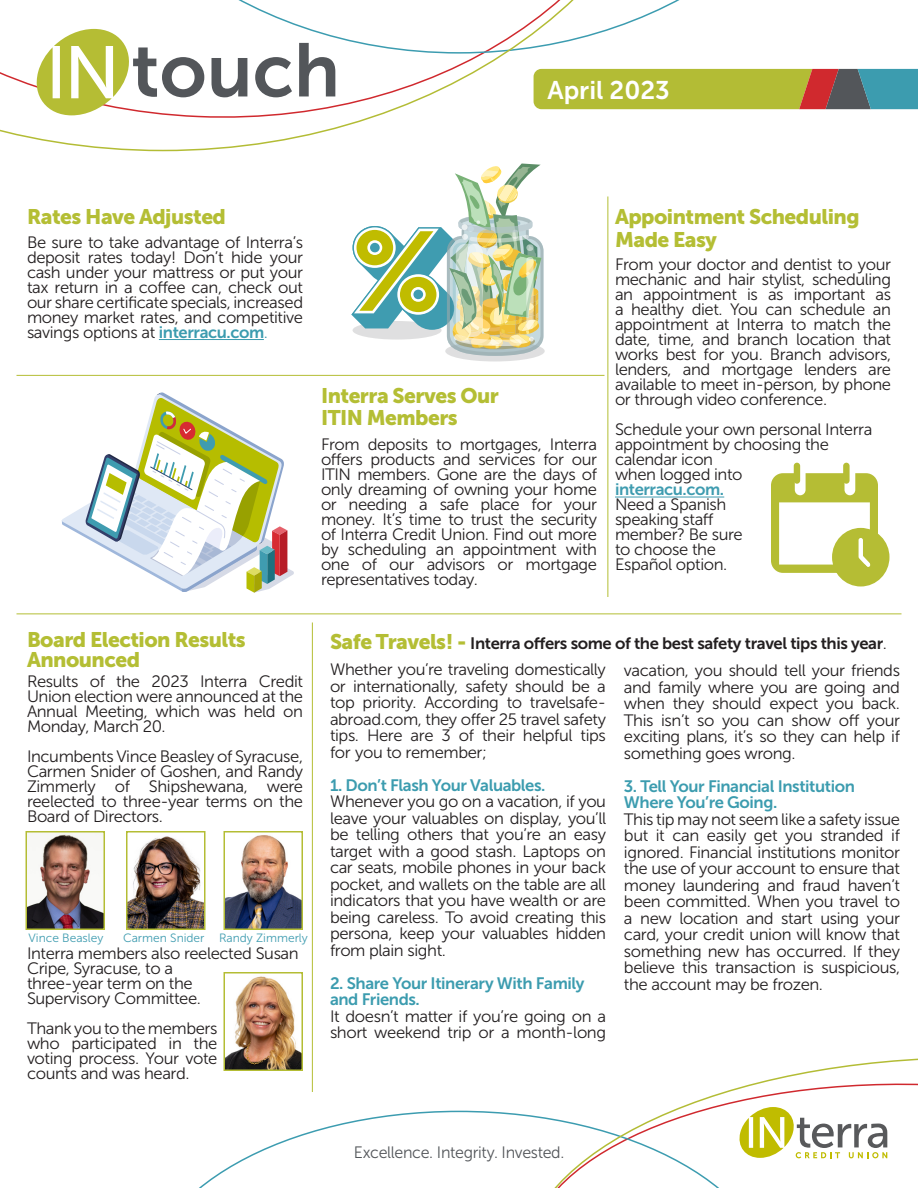
<style>
.page{position:relative;width:918px;height:1188px;background:#fff}
.page>*{position:absolute;margin:0;border:0;box-sizing:border-box;transform-origin:0 0}
.t1{font:25.5px "Museo Sans 700";color:#fff}
.t2{font:21px/22.5px "Museo Sans 900";letter-spacing:-.025em;color:#b4be34}
.t3{font:16.5px/15px "Museo Sans 300";letter-spacing:-.025em;color:#231f20;text-align:justify}
.t4{font:16.5px/16.5px "Museo Sans 700";letter-spacing:-.025em;color:#3c9caf}
.t5{font:16.5px "Museo Sans 700";letter-spacing:-.025em;color:#231f20}
.t6{font:16.5px "Museo Sans 300";letter-spacing:-.02em;color:#53565a}
.t7{font:12px "Museo Sans 300";color:#3f9cb0}
.s1{font-family:"Museo Sans 700";color:#3c9caf}
.s2{color:#3c9caf}
.s3{font-family:"Museo Sans 700";color:#3f9cb0}
.s4{font-family:"Museo Sans 900";font-size:21px;color:#b4be34}
.s5{font-family:"Museo Sans 300"}
</style>
<div class="page">
<svg style="left:0;top:72px;width:380px;height:79px"></svg>
<svg style="left:32px;top:0;width:886px;height:115px"></svg>
<svg style="left:199px;top:1111px;width:323px;height:77px"></svg>
<svg style="left:522px;top:1058px;width:396px;height:130px"></svg>
<div style="left:717px;top:0;width:201px;height:18px;background:#fff"></div>
<svg style="left:737px;top:1107px;width:150px;height:51px"></svg>
<hr style="left:159px;top:339px;width:105px;height:1px;background:#3c9caf">
<hr style="left:16px;top:375px;width:588px;height:1px;background:#b4be34">
<hr style="left:312px;top:622px;width:1px;height:470px;background:#b4be34">
<hr style="left:608px;top:196px;width:1px;height:401px;background:#b4be34">
<hr style="left:16px;top:614px;width:886px;height:1px;background:#b4be34">
<div style="left:445px;top:341px;width:100px;height:20px;background:#dfdfe0;border-radius:50%"></div>
<svg style="left:351px;top:164px;width:192px;height:192px"></svg>
<img style="left:29px;top:834px;width:73px;height:93px">
<div style="left:26px;top:831px;width:79px;height:99px;border:2px solid #b4bd34"></div>
<img style="left:129px;top:836px;width:74px;height:91px">
<div style="left:126px;top:831px;width:80px;height:99px;border:2px solid #b4bd34"></div>
<img style="left:227px;top:835px;width:73px;height:92px">
<div style="left:224px;top:831px;width:79px;height:99px;border:2px solid #b4bd34"></div>
<img style="left:227px;top:976px;width:73px;height:92px">
<div style="left:224px;top:972px;width:79px;height:99px;border:2px solid #b4bd34"></div>
<hr style="left:615px;top:497px;width:109px;height:1px;background:#3f9cb0">
<div style="left:794px;top:463px;width:6px;height:21px;background:#b5bd34;border-radius:3px"></div>
<div style="left:843px;top:463px;width:7px;height:21px;background:#b5bd34;border-radius:3px"></div>
<svg style="left:771px;top:473px;width:119px;height:113px"></svg>
<svg style="left:61px;top:392px;width:233px;height:201px"></svg>
<p class="t1" style="left:548px;top:76px;width:124px">April 2023</p>
<p class="t2" style="left:27px;top:206px;width:201px">Rates Have Adjusted</p>
<p class="t3" style="left:27px;top:235px;width:278px">Be sure to take advantage of Interra’s deposit rates today! Don’t hide your cash under your mattress or put your tax return in a coffee can, check out our share certificate specials, increased money market rates, and competitive savings options at <span class="s1">interracu.com</span><span class="s2">.</span></p>
<p class="t2" style="left:321px;top:384px;width:179px">Interra Serves Our<br>ITIN Members</p>
<p class="t3" style="left:321px;top:437px;width:278px">From deposits to mortgages, Interra offers products and services for our ITIN members. Gone are the days of only dreaming of owning your home or needing a safe place for your money. It’s time to trust the security of Interra Credit Union. Find out more by scheduling an appointment with one of our advisors or mortgage representatives today.</p>
<p class="t2" style="left:615px;top:206px;width:246px">Appointment Scheduling<br>Made Easy</p>
<p class="t3" style="left:615px;top:257px;width:278px">From your doctor and dentist to your mechanic and hair stylist, scheduling an appointment is as important as a healthy diet. You can schedule an appointment at Interra to match the date, time, and branch location that works best for you. Branch advisors, lenders, and mortgage lenders are available to meet in-person, by phone or through video conference.</p>
<p class="t3" style="left:615px;top:422px;width:259px;text-align:left">Schedule your own personal Interra appointment by choosing the calendar icon<br>when logged into<br><span class="s3">interracu.com.<br></span>Need a Spanish<br>speaking staff<br>member? Be sure<br>to choose the<br>Español option.</p>
<p class="t2" style="left:27px;top:630px;width:220px;line-height:19.5px">Board Election Results<br>Announced</p>
<p class="t3" style="left:27px;top:674px;width:278px">Results of the 2023 Interra Credit Union election were announced at the Annual Meeting, which was held on Monday, March 20.</p>
<p class="t3" style="left:27px;top:749px;width:278px">Incumbents Vince Beasley of Syracuse, Carmen Snider of Goshen, and Randy Zimmerly of Shipshewana, were reelected to three-year terms on the Board of Directors.</p>
<p class="t7" style="left:28px;top:931px;width:77px">Vince Beasley</p>
<p class="t7" style="left:123px;top:931px;width:83px">Carmen Snider</p>
<p class="t7" style="left:219px;top:931px;width:90px">Randy Zimmerly</p>
<p class="t3" style="left:27px;top:946px;width:273px;text-align:left">Interra members also reelected Susan<br>Cripe, Syracuse, to a<br>three-year term on the<br>Supervisory Committee.</p>
<p class="t3" style="left:27px;top:1021px;width:192px">Thank you to the members who participated in the voting process. Your vote counts and was heard.</p>
<p class="t5" style="left:330px;top:634px;width:559px"><span class="s4">Safe Travels! -</span> Interra offers some of the best safety travel tips this year<span class="s5">.</span></p>
<p class="t3" style="left:330px;top:662px;width:278px;line-height:16.5px">Whether you’re traveling domestically or internationally, safety should be a top priority. According to travelsafe&shy;abroad.com, they offer 25 travel safety tips. Here are 3 of their helpful tips for you to remember;</p>
<p class="t4" style="left:330px;top:777px;width:217px">1. Don’t Flash Your Valuables.</p>
<p class="t3" style="left:330px;top:794px;width:278px;line-height:16.5px">Whenever you go on a vacation, if you leave your valuables on display, you’ll be telling others that you’re an easy target with a good stash. Laptops on car seats, mobile phones in your back pocket, and wallets on the table are all indicators that you have wealth or are being careless. To avoid creating this persona, keep your valuables hidden from plain sight.</p>
<p class="t4" style="left:330px;top:975px;width:256px">2. Share Your Itinerary With Family and Friends.</p>
<p class="t3" style="left:330px;top:1008px;width:278px;line-height:16.5px">It doesn’t matter if you’re going on a short weekend trip or a month-long</p>
<p class="t3" style="left:624px;top:662px;width:278px;line-height:16.5px">vacation, you should tell your friends and family where you are going and when they should expect you back.<br>This isn’t so you can show off your exciting plans, it’s so they can help if something goes wrong.</p>
<p class="t4" style="left:624px;top:778px;width:233px">3. Tell Your Financial Institution<br>Where You’re Going.</p>
<p class="t3" style="left:624px;top:811px;width:278px;line-height:16.5px">This tip may not seem like a safety issue but it can easily get you stranded if ignored. Financial institutions monitor the use of your account to ensure that money laundering and fraud haven’t been committed. When you travel to a new location and start using your card, your credit union will know that something new has occurred. If they believe this transaction is suspicious, the account may be frozen.</p>
<p class="t6" style="left:354px;top:1144px;width:212px">Excellence. Integrity. Invested.</p>
</div>
